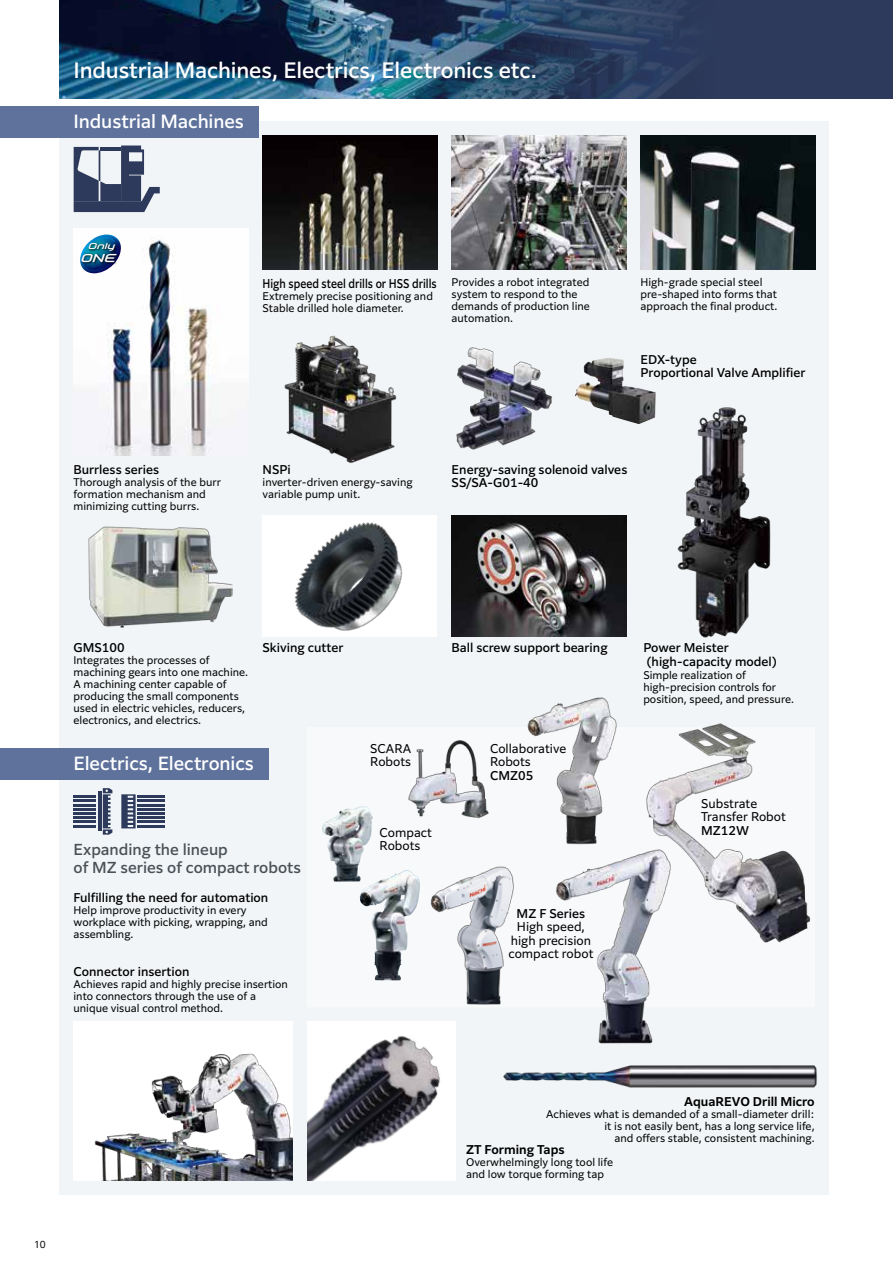
<style>
.page{position:relative;width:893px;height:1263px;background:#fff}
.page>*{position:absolute;margin:0;border:0;box-sizing:border-box;transform-origin:0 0}
.t1{font:500 21px "Clarimo UDPE";letter-spacing:-.005em;color:#fff}
.t2{font:500 18px "Clarimo UDPE";letter-spacing:-.005em;color:#fff}
.t3{font:500 15px/18px "Clarimo UDPE";color:#485157}
.t4{font:500 12px/13.5px "Clarimo UDPE";color:#000}
.t5{font:12px/13.5px "Clarimo UDPE";color:#000}
.t6{font:500 12px "Clarimo UDPE";color:#000;scale:.86 1}
.t7{font:600 12px "Clarimo UDPE";color:#000}
.t8{font:italic 700 11.55px "Downlink";color:#fff;scale:1.05 1}
.t9{font:10.5px/12px "Clarimo UDPE";color:#000}
.t10{font:9px "UD Shin Go NT Pro";color:#000}
.t11{font:italic 700 8.55px "Downlink";color:#fff;scale:1.05 1}
</style>
<div class="page">
<div style="left:60px;top:0;width:833px;height:98px;background:#2d3a5b"></div>
<img style="left:60px;top:0;width:623px;height:98px">
<div style="left:60px;top:122px;width:769px;height:1073px;background:#f2f5f7"></div>
<img style="left:641px;top:136px;width:174px;height:133px">
<img style="left:452px;top:136px;width:175px;height:133px">
<img style="left:263px;top:136px;width:175px;height:133px">
<img style="left:88px;top:527px;width:145px;height:101px">
<img style="left:285px;top:336px;width:112px;height:127px">
<img style="left:456px;top:347px;width:96px;height:103px">
<img style="left:575px;top:358px;width:81px;height:66px">
<div style="left:74px;top:1021px;width:219px;height:160px;background:#fff"></div>
<img style="left:94px;top:1053px;width:199px;height:128px">
<img style="left:307px;top:1021px;width:149px;height:160px">
<img style="left:503px;top:1065px;width:314px;height:23px">
<img style="left:322px;top:806px;width:51px;height:75px">
<img style="left:360px;top:870px;width:48px;height:110px">
<img style="left:423px;top:866px;width:91px;height:165px">
<img style="left:408px;top:740px;width:81px;height:79px">
<img style="left:556px;top:854px;width:97px;height:190px">
<img style="left:527px;top:697px;width:94px;height:161px">
<img style="left:641px;top:723px;width:169px;height:223px">
<div style="left:0;top:106px;width:258px;height:31px;background:#5e729c"></div>
<div style="left:0;top:748px;width:268px;height:31px;background:#5e729c"></div>
<svg style="left:74px;top:146px;width:86px;height:66px"></svg>
<hr style="left:892px;top:106px;width:1px;height:31px;background:#5e729c">
<hr style="left:892px;top:844px;width:1px;height:32px;background:#5e729c">
<svg style="left:103px;top:788px;width:9px;height:47px"></svg>
<hr style="left:73px;top:796px;width:23px;height:2px;background:#2d3a5b">
<hr style="left:73px;top:800px;width:23px;height:2px;background:#2d3a5b">
<hr style="left:73px;top:804px;width:23px;height:2px;background:#2d3a5b">
<hr style="left:73px;top:808px;width:23px;height:2px;background:#2d3a5b">
<hr style="left:73px;top:812px;width:23px;height:2px;background:#2d3a5b">
<hr style="left:73px;top:817px;width:23px;height:2px;background:#2d3a5b">
<hr style="left:73px;top:821px;width:23px;height:2px;background:#2d3a5b">
<hr style="left:73px;top:825px;width:23px;height:2px;background:#2d3a5b">
<hr style="left:137px;top:796px;width:27px;height:2px;background:#2d3a5b">
<hr style="left:137px;top:800px;width:27px;height:2px;background:#2d3a5b">
<hr style="left:137px;top:804px;width:27px;height:2px;background:#2d3a5b">
<hr style="left:137px;top:808px;width:27px;height:2px;background:#2d3a5b">
<hr style="left:137px;top:812px;width:27px;height:2px;background:#2d3a5b">
<hr style="left:137px;top:817px;width:27px;height:2px;background:#2d3a5b">
<hr style="left:137px;top:821px;width:27px;height:2px;background:#2d3a5b">
<hr style="left:137px;top:825px;width:27px;height:2px;background:#2d3a5b">
<hr style="left:98px;top:792px;width:4px;height:39px;background:#2d3a5b">
<svg style="left:121px;top:794px;width:15px;height:34px"></svg>
<img style="left:74px;top:228px;width:174px;height:228px">
<img style="left:452px;top:515px;width:174px;height:122px">
<img style="left:677px;top:407px;width:94px;height:231px">
<svg style="left:80px;top:235px;width:41px;height:38px"></svg>
<img style="left:86px;top:240px;width:35px;height:10px">
<img style="left:78px;top:250px;width:44px;height:19px">
<div style="left:262px;top:515px;width:175px;height:122px;background:#fff"></div>
<img style="left:294px;top:522px;width:109px;height:109px">
<h1 class="t1" style="left:74px;top:54px;width:465px">Industrial Machines, Electrics, Electronics etc.</h1>
<h2 class="t2" style="left:74px;top:107px;width:172px">Industrial Machines</h2>
<p class="t11" style="left:89px;top:240px;width:30px">Only</p>
<p class="t8" style="left:81px;top:250px;width:39px">ONE</p>
<p class="t4" style="left:74px;top:462px;width:87px">Burrless series</p>
<p class="t9" style="left:74px;top:475px;width:149px">Thorough analysis of the burr formation mechanism and minimizing cutting burrs.</p>
<p class="t6" style="left:263px;top:273px;width:204px">High speed steel drills or HSS drills</p>
<p class="t9" style="left:263px;top:289px;width:172px">Extremely precise positioning and<br>Stable drilled hole diameter.</p>
<p class="t9" style="left:452px;top:276px;width:140px">Provides a robot integrated system to respond to the demands of production line automation.</p>
<p class="t9" style="left:641px;top:276px;width:138px">High-grade special steel pre-shaped into forms that approach the final product.</p>
<p class="t4" style="left:641px;top:352px;width:167px">EDX-type<br>Proportional Valve Amplifier</p>
<p class="t4" style="left:263px;top:462px;width:30px">NSPi</p>
<p class="t9" style="left:263px;top:475px;width:152px">inverter-driven energy-saving variable pump unit.</p>
<p class="t4" style="left:452px;top:462px;width:177px">Energy-saving solenoid valves<br>SS/SA-G01-40</p>
<p class="t4" style="left:74px;top:640px;width:53px">GMS100</p>
<p class="t4" style="left:452px;top:640px;width:158px">Ball screw support bearing</p>
<p class="t9" style="left:74px;top:654px;width:176px">Integrates the processes of machining gears into one machine.<br>A machining center capable of producing the small components used in electric vehicles, reducers, electronics, and electrics.</p>
<p class="t4" style="left:262px;top:640px;width:83px">Skiving cutter</p>
<h2 class="t2" style="left:74px;top:749px;width:182px">Electrics, Electronics</h2>
<h3 class="t3" style="left:74px;top:840px;width:229px">Expanding the lineup<br>of MZ series of compact robots</h3>
<p class="t4" style="left:74px;top:890px;width:196px">Fulfilling the need for automation</p>
<p class="t9" style="left:74px;top:903px;width:196px">Help improve productivity in every workplace with picking, wrapping, and assembling.</p>
<p class="t4" style="left:74px;top:963px;width:117px">Connector insertion</p>
<p class="t9" style="left:74px;top:977px;width:216px">Achieves rapid and highly precise insertion into connectors through the use of a unique visual control method.</p>
<p class="t5" style="left:370px;top:741px;width:42px">SCARA<br>Robots</p>
<p class="t5" style="left:380px;top:825px;width:54px">Compact<br>Robots</p>
<p class="t5" style="left:490px;top:741px;width:78px">Collaborative<br>Robots</p>
<p class="t4" style="left:490px;top:768px;width:45px">CMZ05</p>
<p class="t4" style="left:517px;top:905px;width:70px">MZ F Series</p>
<p class="t5" style="left:508px;top:919px;width:87px;text-align:center">High speed, high precision compact robot</p>
<p class="t4" style="left:643px;top:640px;width:135px">Power Meister (high-capacity model)</p>
<p class="t9" style="left:643px;top:669px;width:152px">Simple realization of high-precision controls for position, speed, and pressure.</p>
<p class="t5" style="left:701px;top:795px;width:86px">Substrate<br>Transfer Robot</p>
<p class="t4" style="left:701px;top:822px;width:49px">MZ12W</p>
<p class="t10" style="left:34px;top:1238px;width:13px">10</p>
<p class="t7" style="left:684px;top:1092px;width:132px">AquaREVO Drill Micro</p>
<p class="t9" style="left:546px;top:1108px;width:270px;text-align:right">Achieves what is demanded of a small-diameter drill: it is not easily bent, has a long service life,<br>and offers stable, consistent machining.</p>
<p class="t7" style="left:466px;top:1140px;width:100px">ZT Forming Taps</p>
<p class="t9" style="left:466px;top:1155px;width:148px">Overwhelmingly long tool life and low torque forming tap</p>
</div>
